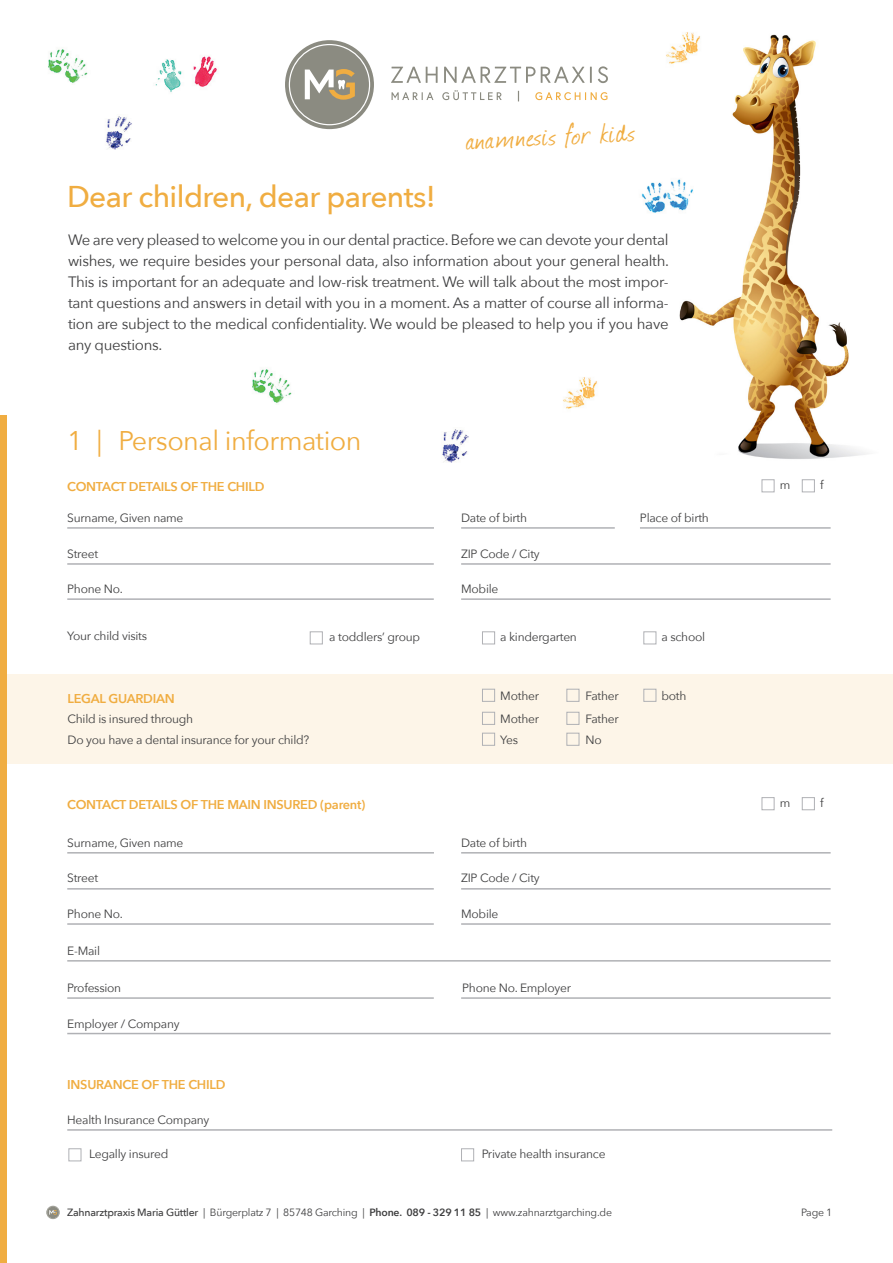
<style>
.page{position:relative;width:893px;height:1263px;background:#fff}
.page>*{position:absolute;margin:0;border:0;box-sizing:border-box;transform-origin:0 0}
.t1{font:34.05px "Journal";color:#f0ad41}
.t2{font:500 30px "Avenir Next";letter-spacing:-.02em;color:#f0ad41}
.t3{font:27px "Avenir Next";letter-spacing:-.02em;color:#f0ad41}
.t4{font:15px/21px "Avenir Next";letter-spacing:-.02em;color:#3e3e3f;text-align:justify}
.t5{font:600 12.75px "Avenir Next";letter-spacing:-.02em;color:#f0ad41}
.t6{font:12px "Avenir Next";letter-spacing:-.02em;color:#3e3e3f}
.t7{font:10.5px "Avenir Next";letter-spacing:-.02em;color:#3e3e3f}
.s1{font-weight:500}
.s2{font-weight:600}
</style>
<div class="page">
<svg style="left:46px;top:1206px;width:14px;height:13px"></svg>
<svg style="left:47px;top:1206px;width:12px;height:12px"></svg>
<div style="left:0;top:674px;width:893px;height:90px;background:#fdf5e8"></div>
<img style="left:679px;top:34px;width:189px;height:425px">
<svg style="left:285px;top:40px;width:89px;height:89px"></svg>
<svg style="left:289px;top:44px;width:81px;height:81px"></svg>
<svg style="left:391px;top:67px;width:47px;height:16px"></svg>
<svg style="left:444px;top:67px;width:148px;height:16px"></svg>
<svg style="left:598px;top:66px;width:10px;height:17px"></svg>
<svg style="left:392px;top:92px;width:41px;height:8px"></svg>
<svg style="left:442px;top:90px;width:60px;height:10px"></svg>
<svg style="left:535px;top:92px;width:72px;height:8px"></svg>
<hr style="left:67px;top:527px;width:367px;height:2px;background:#b0b1b5">
<hr style="left:67px;top:852px;width:367px;height:1px;background:#b0b1b5">
<hr style="left:67px;top:563px;width:367px;height:2px;background:#b0b1b5">
<hr style="left:461px;top:563px;width:370px;height:2px;background:#b0b1b5">
<hr style="left:67px;top:888px;width:367px;height:1px;background:#b0b1b5">
<hr style="left:461px;top:888px;width:370px;height:1px;background:#b0b1b5">
<hr style="left:67px;top:960px;width:764px;height:1px;background:#b0b1b5">
<hr style="left:67px;top:598px;width:367px;height:2px;background:#b0b1b5">
<hr style="left:67px;top:923px;width:367px;height:2px;background:#b0b1b5">
<hr style="left:67px;top:997px;width:367px;height:2px;background:#b0b1b5">
<hr style="left:67px;top:1033px;width:764px;height:1px;background:#b0b1b5">
<hr style="left:461px;top:997px;width:370px;height:2px;background:#b0b1b5">
<hr style="left:461px;top:598px;width:370px;height:2px;background:#b0b1b5">
<hr style="left:461px;top:923px;width:370px;height:2px;background:#b0b1b5">
<hr style="left:461px;top:527px;width:154px;height:2px;background:#b0b1b5">
<hr style="left:461px;top:852px;width:370px;height:1px;background:#b0b1b5">
<hr style="left:640px;top:527px;width:191px;height:2px;background:#b0b1b5">
<div style="left:0;top:416px;width:6px;height:847px;background:#f0ad41"></div>
<div style="left:482px;top:689px;width:13px;height:13px;border:1px solid #b0b1b5"></div>
<div style="left:310px;top:631px;width:13px;height:13px;border:1px solid #b0b1b5"></div>
<div style="left:482px;top:712px;width:13px;height:13px;border:1px solid #b0b1b5"></div>
<div style="left:482px;top:733px;width:13px;height:13px;border:1px solid #b0b1b5"></div>
<div style="left:566px;top:689px;width:13px;height:13px;border:1px solid #b0b1b5"></div>
<div style="left:482px;top:631px;width:13px;height:13px;border:1px solid #b0b1b5"></div>
<div style="left:566px;top:712px;width:13px;height:13px;border:1px solid #b0b1b5"></div>
<div style="left:566px;top:733px;width:13px;height:13px;border:1px solid #b0b1b5"></div>
<div style="left:643px;top:689px;width:13px;height:13px;border:1px solid #b0b1b5"></div>
<div style="left:643px;top:631px;width:13px;height:13px;border:1px solid #b0b1b5"></div>
<img style="left:48px;top:49px;width:40px;height:34px">
<img style="left:106px;top:116px;width:26px;height:34px">
<img style="left:155px;top:56px;width:62px;height:36px">
<img style="left:641px;top:171px;width:52px;height:49px">
<img style="left:666px;top:32px;width:42px;height:42px">
<div style="left:762px;top:479px;width:12px;height:13px;border:1px solid #b0b1b5"></div>
<div style="left:762px;top:797px;width:12px;height:13px;border:1px solid #b0b1b5"></div>
<div style="left:802px;top:479px;width:13px;height:13px;border:1px solid #b0b1b5"></div>
<div style="left:802px;top:797px;width:13px;height:13px;border:1px solid #b0b1b5"></div>
<img style="left:252px;top:369px;width:40px;height:34px">
<img style="left:442px;top:429px;width:27px;height:34px">
<img style="left:563px;top:377px;width:34px;height:32px">
<div style="left:68px;top:1148px;width:13px;height:13px;border:1px solid #b0b1b5"></div>
<div style="left:461px;top:1148px;width:13px;height:13px;border:1px solid #b0b1b5"></div>
<hr style="left:67px;top:1129px;width:765px;height:2px;background:#b0b1b5">
<p class="t2" style="left:67px;top:171px;width:370px">Dear children, dear parents!</p>
<p class="t1" style="left:465px;top:117px;width:170px;rotate:-3deg">anamnesis for kids</p>
<p class="t4" style="left:68px;top:229px;width:603px">We are very pleased to welcome you in our dental practice. Before we can devote your dental wishes, we require besides your personal data, also information about your general health.<br>This is important for an adequate and low-risk treatment. We will talk about the most impor&shy;tant questions and answers in detail with you in a moment. As a matter of course all informa&shy;tion are subject to the medical confidentiality. We would be pleased to help you if you have any questions.</p>
<p class="t3" style="left:67px;top:418px;width:37px">1 |</p>
<p class="t3" style="left:119px;top:418px;width:244px">Personal information</p>
<p class="t5" style="left:67px;top:476px;width:199px">CONTACT DETAILS OF THE CHILD</p>
<p class="t6" style="left:67px;top:507px;width:118px">Surname, Given name</p>
<p class="t6" style="left:461px;top:507px;width:67px">Date of birth</p>
<p class="t6" style="left:67px;top:543px;width:32px">Street</p>
<p class="t6" style="left:461px;top:543px;width:80px">ZIP Code / City</p>
<p class="t6" style="left:67px;top:579px;width:57px">Phone No.</p>
<p class="t6" style="left:461px;top:579px;width:39px">Mobile</p>
<p class="t6" style="left:67px;top:626px;width:81px">Your child visits</p>
<p class="t6" style="left:329px;top:627px;width:92px">a toddlers’ group</p>
<p class="t6" style="left:500px;top:627px;width:78px">a kindergarten</p>
<p class="t5" style="left:67px;top:688px;width:109px">LEGAL GUARDIAN</p>
<p class="t6" style="left:67px;top:708px;width:127px">Child is insured through</p>
<p class="t6" style="left:67px;top:729px;width:243px">Do you have a dental insurance for your child?</p>
<p class="t6" style="left:500px;top:685px;width:40px">Mother</p>
<p class="t6" style="left:500px;top:708px;width:40px">Mother</p>
<p class="t6" style="left:500px;top:729px;width:19px">Yes</p>
<p class="t6" style="left:586px;top:685px;width:35px">Father</p>
<p class="t6" style="left:586px;top:708px;width:35px">Father</p>
<p class="t6" style="left:586px;top:729px;width:18px">No</p>
<p class="t5" style="left:67px;top:793px;width:300px">CONTACT DETAILS OF THE MAIN INSURED (parent)</p>
<p class="t6" style="left:67px;top:832px;width:118px">Surname, Given name</p>
<p class="t6" style="left:461px;top:832px;width:67px">Date of birth</p>
<p class="t6" style="left:67px;top:868px;width:32px">Street</p>
<p class="t6" style="left:461px;top:868px;width:80px">ZIP Code / City</p>
<p class="t6" style="left:67px;top:904px;width:57px">Phone No.</p>
<p class="t6" style="left:67px;top:940px;width:34px">E-Mail</p>
<p class="t6" style="left:67px;top:978px;width:56px">Profession</p>
<p class="t6" style="left:67px;top:1013px;width:114px">Employer / Company</p>
<p class="t5" style="left:67px;top:1074px;width:160px">INSURANCE OF THE CHILD</p>
<p class="t6" style="left:67px;top:1109px;width:144px">Health Insurance Company</p>
<p class="t6" style="left:461px;top:904px;width:39px">Mobile</p>
<p class="t6" style="left:462px;top:978px;width:110px">Phone No. Employer</p>
<p class="t6" style="left:89px;top:1144px;width:81px">Legally insured</p>
<p class="t6" style="left:482px;top:1144px;width:125px">Private health insurance</p>
<p class="t6" style="left:640px;top:507px;width:70px">Place of birth</p>
<p class="t6" style="left:661px;top:627px;width:45px">a school</p>
<p class="t6" style="left:661px;top:685px;width:27px">both</p>
<p class="t6" style="left:780px;top:475px;width:12px">m</p>
<p class="t6" style="left:820px;top:475px;width:5px">f</p>
<p class="t6" style="left:780px;top:793px;width:12px">m</p>
<p class="t6" style="left:820px;top:793px;width:5px">f</p>
<p class="t7" style="left:67px;top:1204px;width:546px"><span class="s1">Zahnarztpraxis Maria Güttler</span> | Bürgerplatz 7 | 85748 Garching | <span class="s2">Phone. 089 - 329 11 85</span> | www.zahnarztgarching.de</p>
<p class="t7" style="left:801px;top:1203px;width:33px">Page 1</p>
</div>
